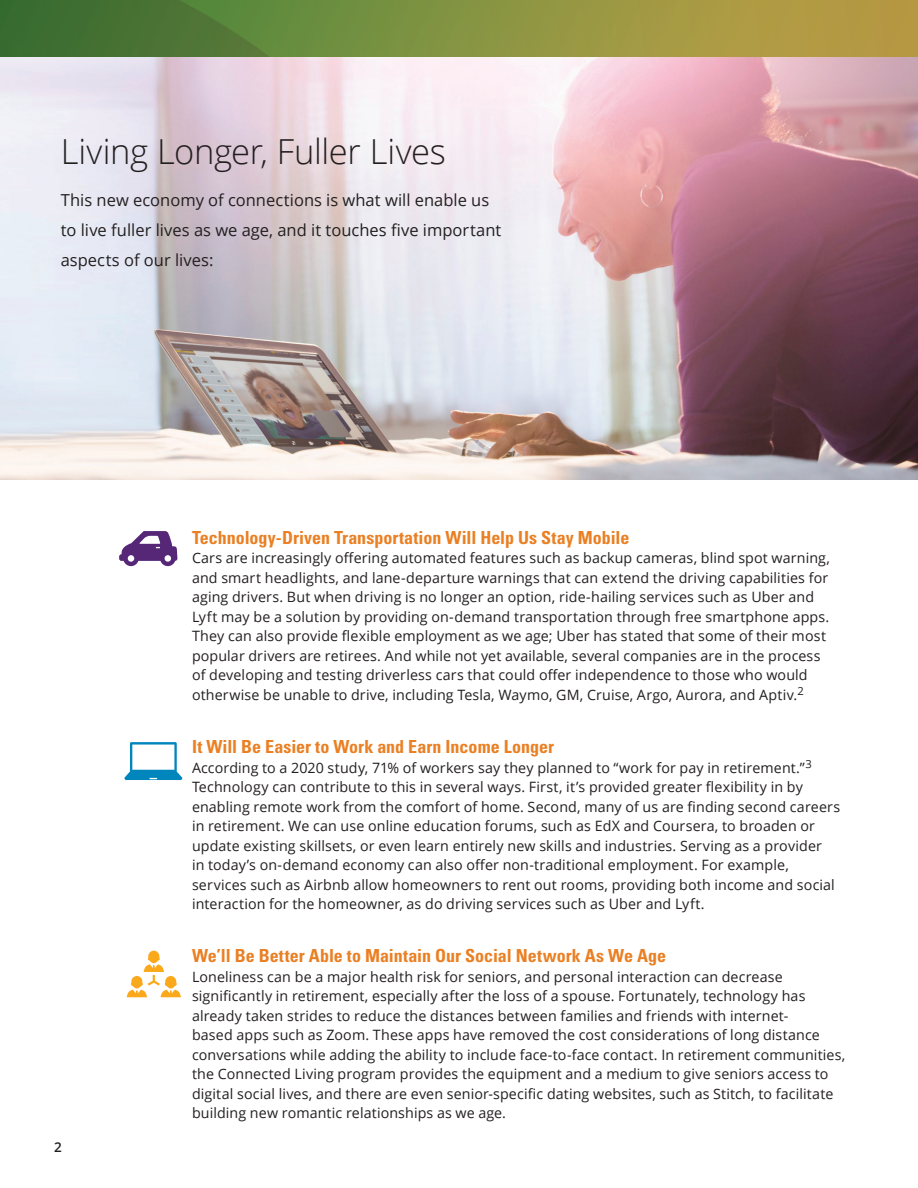
<style>
.page{position:relative;width:918px;height:1188px;background:#fff}
.page>*{position:absolute;margin:0;border:0;box-sizing:border-box;transform-origin:0 0}
.jen_sub{font:300 34.5px "Open Sans";letter-spacing:-.01em;color:#231f20}
.jen_sub-2{font:700 condensed 18px "Univers";color:#ea8023}
.Body_copy{font:16.5px/30px "Open Sans";color:#231f20}
.Body_copy-2{font:14.25px/19.5px "Open Sans";letter-spacing:.01em;color:#231f20}
.t1{font:600 13.5px "Open Sans";color:#231f20}
</style>
<div class="page">
<img style="left:0;top:56px;width:918px;height:424px">
<div style="left:764px;top:0;width:154px;height:56px;background:#b39943"></div>
<svg style="left:0;top:0;width:764px;height:56px"></svg>
<svg style="left:119px;top:531px;width:59px;height:35px"></svg>
<svg style="left:124px;top:742px;width:58px;height:38px"></svg>
<svg style="left:127px;top:951px;width:54px;height:46px"></svg>
<p class="jen_sub" style="left:61px;top:128px;width:387px">Living Longer, Fuller Lives</p>
<p class="Body_copy" style="left:61px;top:184px;width:442px">This new economy of connections is what will enable us to live fuller lives as we age, and it touches five important aspects of our lives:</p>
<p class="t1" style="left:54px;top:1138px;width:9px">2</p>
<p class="jen_sub-2" style="left:192px;top:526px;width:439px">Technology-Driven Transportation Will Help Us Stay Mobile</p>
<p class="Body_copy-2" style="left:192px;top:548px;width:640px">Cars are increasingly offering automated features such as backup cameras, blind spot warning, and smart headlights, and lane-departure warnings that can extend the driving capabilities for aging drivers. But when driving is no longer an option, ride-hailing services such as Uber and Lyft may be a solution by providing on-demand transportation through free smartphone apps.<br>They can also provide flexible employment as we age; Uber has stated that some of their most popular drivers are retirees. And while not yet available, several companies are in the process of developing and testing driverless cars that could offer independence to those who would otherwise be unable to drive, including Tesla, Waymo, GM, Cruise, Argo, Aurora, and Aptiv.<sup>2</sup></p>
<p class="jen_sub-2" style="left:192px;top:736px;width:364px">It Will Be Easier to Work and Earn Income Longer</p>
<p class="Body_copy-2" style="left:192px;top:757px;width:650px">According to a 2020 study, 71% of workers say they planned to “work for pay in retirement.”<sup>3<br></sup>Technology can contribute to this in several ways. First, it’s provided greater flexibility in by enabling remote work from the comfort of home. Second, many of us are finding second careers in retirement. We can use online education forums, such as EdX and Coursera, to broaden or update existing skillsets, or even learn entirely new skills and industries. Serving as a provider<br>in today’s on-demand economy can also offer non-traditional employment. For example, services such as Airbnb allow homeowners to rent out rooms, providing both income and social interaction for the homeowner, as do driving services such as Uber and Lyft.</p>
<p class="jen_sub-2" style="left:192px;top:945px;width:476px">We’ll Be Better Able to Maintain Our Social Network As We Age</p>
<p class="Body_copy-2" style="left:192px;top:966px;width:655px">Loneliness can be a major health risk for seniors, and personal interaction can decrease significantly in retirement, especially after the loss of a spouse. Fortunately, technology has already taken strides to reduce the distances between families and friends with internet-<br>based apps such as Zoom. These apps have removed the cost considerations of long distance conversations while adding the ability to include face-to-face contact. In retirement communities, the Connected Living program provides the equipment and a medium to give seniors access to digital social lives, and there are even senior-specific dating websites, such as Stitch, to facilitate building new romantic relationships as we age.</p>
</div>
